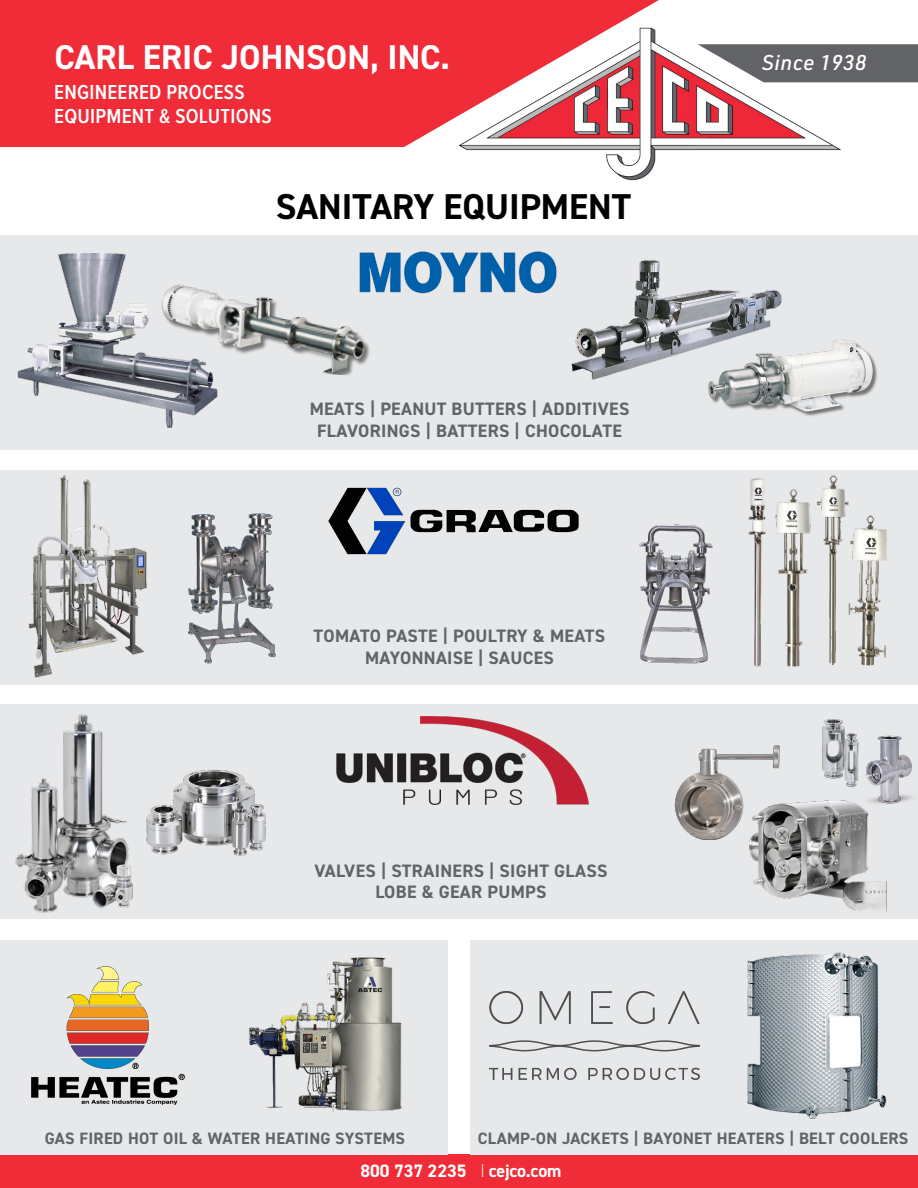
<style>
.page{position:relative;width:918px;height:1188px;background:#fff}
.page>*{position:absolute;margin:0;border:0;box-sizing:border-box;transform-origin:0 0}
.t1{font:700 36px "DIN2014";color:#000}
.t2{font:700 34.5px "DIN2014";color:#fff}
.t3{font:600 21px/23.9px "Proxima Nova Cond";letter-spacing:.01em;color:#fff}
.t4{font:italic 500 21px "URWDIN";letter-spacing:.02em;color:#fff}
.t5{font:700 18px/21.6px "DIN2014";letter-spacing:.02em;color:#626366;text-align:center}
.t6{font:700 18px "DIN2014";color:#fff}
.t7{font:700 16.5px "DIN2014";letter-spacing:.02em;color:#626366}
.s1{font-family:"URWDIN";font-weight:200}
</style>
<div class="page">
<div style="left:0;top:0;width:659px;height:147px;background:#ef2c37"></div>
<div style="left:0;top:1155px;width:918px;height:33px;background:#ef2c37"></div>
<div style="left:851px;top:44px;width:67px;height:38px;background:#626366"></div>
<div style="left:0;top:235px;width:918px;height:215px;background:#e7e8e9"></div>
<img style="left:450px;top:21px;width:401px;height:160px">
<img style="left:359px;top:251px;width:199px;height:43px">
<img style="left:17px;top:253px;width:201px;height:175px">
<div style="left:0;top:470px;width:918px;height:215px;background:#e7e8e9"></div>
<img style="left:328px;top:487px;width:251px;height:68px">
<img style="left:29px;top:475px;width:118px;height:203px">
<img style="left:189px;top:514px;width:86px;height:149px">
<img style="left:639px;top:524px;width:73px;height:139px">
<img style="left:748px;top:475px;width:138px;height:192px">
<div style="left:0;top:704px;width:918px;height:215px;background:#e7e8e9"></div>
<img style="left:337px;top:716px;width:251px;height:88px">
<img style="left:822px;top:719px;width:37px;height:68px">
<img style="left:866px;top:735px;width:47px;height:69px">
<img style="left:147px;top:770px;width:119px;height:86px">
<img style="left:674px;top:745px;width:106px;height:95px">
<img style="left:15px;top:714px;width:132px;height:199px">
<div style="left:0;top:940px;width:448px;height:215px;background:#e7e8e9"></div>
<div style="left:470px;top:940px;width:448px;height:215px;background:#e7e8e9"></div>
<img style="left:249px;top:958px;width:152px;height:155px">
<img style="left:32px;top:966px;width:153px;height:139px">
<img style="left:490px;top:991px;width:210px;height:88px">
<img style="left:748px;top:952px;width:138px;height:167px">
<img style="left:749px;top:800px;width:137px;height:111px">
<img style="left:572px;top:260px;width:209px;height:120px">
<img style="left:141px;top:272px;width:253px;height:106px">
<img style="left:670px;top:333px;width:208px;height:83px">
<h2 class="t2" style="left:54px;top:34px;width:397px">CARL ERIC JOHNSON, INC.</h2>
<p class="t3" style="left:54px;top:79px;width:219px">ENGINEERED PROCESS<br>EQUIPMENT &amp; SOLUTIONS</p>
<h1 class="t1" style="left:276px;top:183px;width:357px">SANITARY EQUIPMENT</h1>
<p class="t5" style="left:310px;top:398px;width:321px">MEATS | PEANUT BUTTERS | ADDITIVES<br>FLAVORINGS | BATTERS | CHOCOLATE</p>
<p class="t5" style="left:314px;top:625px;width:293px">TOMATO PASTE | POULTRY &amp; MEATS<br>MAYONNAISE | SAUCES</p>
<p class="t5" style="left:314px;top:860px;width:295px">VALVES | STRAINERS | SIGHT GLASS<br>LOBE &amp; GEAR PUMPS</p>
<p class="t4" style="left:762px;top:49px;width:106px">Since 1938</p>
<p class="t7" style="left:45px;top:1127px;width:362px">GAS FIRED HOT OIL &amp; WATER HEATING SYSTEMS</p>
<p class="t7" style="left:478px;top:1127px;width:432px">CLAMP-ON JACKETS | BAYONET HEATERS | BELT COOLERS</p>
<p class="t6" style="left:360px;top:1158px;width:203px">800 737 2235 <span class="s1">I</span> cejco.com</p>
</div>
